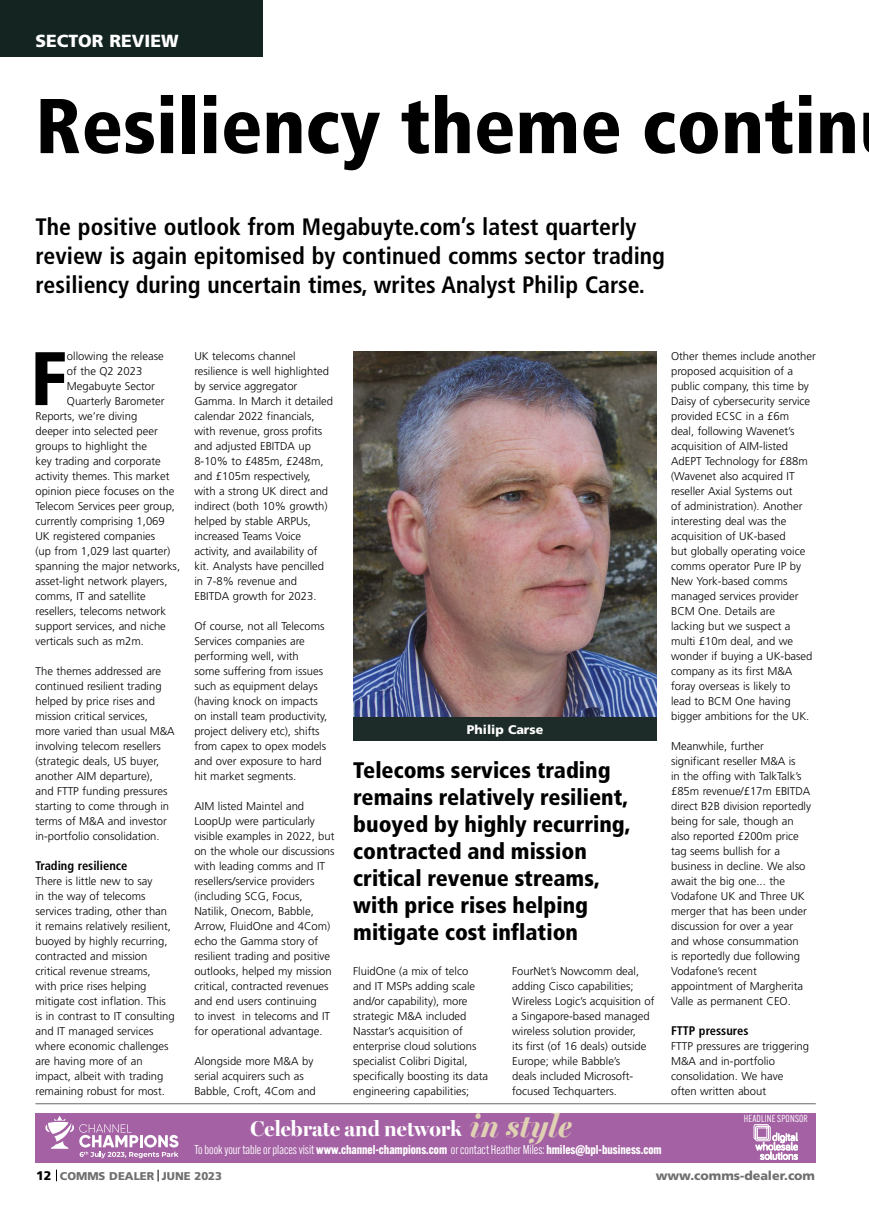
<style>
.page{position:relative;width:869px;height:1205px;background:#fff}
.page>*{position:absolute;margin:0;border:0;box-sizing:border-box;transform-origin:0 0}
.t1{font:900 condensed 77.5px "Frutiger";color:#000}
.t2{font:900 condensed 75.75px "Frutiger";color:#000}
.t3{font:700 condensed 23.75px/28.8px "Frutiger";color:#000}
.t4{font:900 condensed 22.5px/27px "Frutiger";color:#000}
.t5{font:700 21.38px "Miller Banner";color:#fff}
.t6{font:900 17.5px "Frutiger";color:#fff}
.t7{font:12.5px "Alternate Gothic ATF";color:#fff}
.t8{font:700 condensed 12.5px "Frutiger";color:#000}
.t9{font:900 12.5px "Frutiger";color:#706f6f}
.t10{font:900 12.5px "Frutiger";color:#fff}
.t11{font:300 11.25px/15px "Frutiger";color:#000}
.t12{font:900 11.25px "Frutiger";color:#706f6f}
.t13{font:10px "Alternate Gothic ATF";letter-spacing:.02em;color:#fff}
.s1{font-style:italic;font-size:32.25px;color:#e0d0b4}
.s2{font-weight:700}
.s3{font-size:12.5px;color:#000}
</style>
<div class="page">
<div style="left:0;top:0;width:262px;height:57px;background:#142521"></div>
<svg style="left:56px;top:1169px;width:1px;height:12px"></svg>
<hr style="left:35px;top:1103px;width:780px;height:1px;background:#878787">
<img style="left:353px;top:351px;width:303px;height:366px">
<div style="left:353px;top:717px;width:303px;height:24px;background:#1d2c28"></div>
<div style="left:35px;top:1113px;width:780px;height:49px;background:#a462a4"></div>
<svg style="left:45px;top:1116px;width:133px;height:42px"></svg>
<svg style="left:753px;top:1124px;width:44px;height:35px"></svg>
<h3 class="t6" style="left:35px;top:30px;width:145px">SECTOR REVIEW</h3>
<h1 class="t1" style="left:35px;top:80px;width:824px">Resiliency theme contin</h1>
<h3 class="t3" style="left:35px;top:213px;width:630px">The positive outlook from Megabuyte.com’s latest quarterly review is again epitomised by continued comms sector trading resiliency during uncertain times, writes Analyst Philip Carse.</h3>
<h2 class="t2" style="left:30px;top:333px;width:38px">F</h2>
<p class="t11" style="left:67px;top:349px;width:98px">ollowing the release</p>
<p class="t11" style="left:67px;top:364px;width:77px">of the Q2 2023</p>
<p class="t11" style="left:67px;top:379px;width:89px">Megabuyte Sector</p>
<p class="t11" style="left:67px;top:394px;width:99px">Quarterly Barometer</p>
<p class="t11" style="left:35px;top:409px;width:103px">Reports, we’re diving</p>
<p class="t11" style="left:35px;top:424px;width:124px">deeper into selected peer</p>
<p class="t11" style="left:35px;top:439px;width:113px">groups to highlight the</p>
<p class="t11" style="left:35px;top:454px;width:127px">key trading and corporate</p>
<p class="t11" style="left:35px;top:469px;width:136px">activity themes. This market</p>
<p class="t11" style="left:35px;top:484px;width:140px">opinion piece focuses on the</p>
<p class="t11" style="left:35px;top:499px;width:141px">Telecom Services peer group,</p>
<p class="t11" style="left:35px;top:514px;width:131px">currently comprising 1,069</p>
<p class="t11" style="left:35px;top:529px;width:121px">UK registered companies</p>
<p class="t11" style="left:35px;top:544px;width:136px">(up from 1,029 last quarter)</p>
<p class="t11" style="left:35px;top:559px;width:146px">spanning the major networks,</p>
<p class="t11" style="left:35px;top:574px;width:133px">asset-light network players,</p>
<p class="t11" style="left:35px;top:589px;width:112px">comms, IT and satellite</p>
<p class="t11" style="left:35px;top:604px;width:132px">resellers, telecoms network</p>
<p class="t11" style="left:35px;top:619px;width:132px">support services, and niche</p>
<p class="t11" style="left:35px;top:634px;width:110px">verticals such as m2m.</p>
<p class="t11" style="left:35px;top:664px;width:141px">The themes addressed are continued resilient trading helped by price rises and mission critical services, more varied than usual M&amp;A involving telecom resellers (strategic deals, US buyer, another AIM departure),<br>and FTTP funding pressures starting to come through in terms of M&amp;A and investor in-portfolio consolidation.</p>
<p class="t8" style="left:35px;top:858px;width:93px">Trading resilience</p>
<p class="t11" style="left:35px;top:874px;width:141px">There is little new to say<br>in the way of telecoms services trading, other than it remains relatively resilient, buoyed by highly recurring, contracted and mission critical revenue streams, with price rises helping mitigate cost inflation. This is in contrast to IT consulting and IT managed services where economic challenges are having more of an impact, albeit with trading remaining robust for most.</p>
<p class="t11" style="left:194px;top:349px;width:140px">UK telecoms channel resilience is well highlighted by service aggregator<br>Gamma. In March it detailed calendar 2022 financials, with revenue, gross profits and adjusted EBITDA up<br>8-10% to £485m, £248m, and £105m respectively, with a strong UK direct and indirect (both 10% growth) helped by stable ARPUs, increased Teams Voice activity, and availability of kit. Analysts have pencilled in 7-8% revenue and<br>EBITDA growth for 2023.</p>
<p class="t11" style="left:194px;top:618px;width:134px">Of course, not all Telecoms<br>Services companies are performing well, with some suffering from issues such as equipment delays (having knock on impacts on install team productivity, project delivery etc), shifts from capex to opex models and over exposure to hard hit market segments.</p>
<p class="t11" style="left:194px;top:798px;width:142px">AIM listed Maintel and<br>LoopUp were particularly visible examples in 2022, but on the whole our discussions with leading comms and IT resellers/service providers (including SCG, Focus,<br>Natilik, Onecom, Babble,<br>Arrow, FluidOne and 4Com) echo the Gamma story of resilient trading and positive outlooks, helped my mission critical, contracted revenues and end users continuing<br>to invest in telecoms and IT for operational advantage.</p>
<p class="t11" style="left:194px;top:1053px;width:123px">Alongside more M&amp;A by serial acquirers such as<br>Babble, Croft, 4Com and</p>
<p class="t10" style="left:466px;top:721px;width:78px">Philip Carse</p>
<h3 class="t4" style="left:353px;top:757px;width:279px">Telecoms services trading remains relatively resilient, buoyed by highly recurring, contracted and mission critical revenue streams, with price rises helping mitigate cost inflation</h3>
<p class="t11" style="left:353px;top:964px;width:136px">FluidOne (a mix of telco and IT MSPs adding scale and/or capability), more strategic M&amp;A included<br>Nasstar’s acquisition of enterprise cloud solutions specialist Colibri Digital, specifically boosting its data engineering capabilities;</p>
<p class="t11" style="left:512px;top:964px;width:144px">FourNet’s Nowcomm deal, adding Cisco capabilities;<br>Wireless Logic’s acquisition of a Singapore-based managed wireless solution provider,<br>its first (of 16 deals) outside<br>Europe; while Babble’s<br>deals included Microsoft&shy;focused Techquarters.</p>
<p class="t11" style="left:670px;top:349px;width:146px">Other themes include another proposed acquisition of a public company, this time by<br>Daisy of cybersecurity service provided ECSC in a £6m<br>deal, following Wavenet’s acquisition of AIM-listed<br>AdEPT Technology for £88m (Wavenet also acquired IT reseller Axial Systems out<br>of administration). Another interesting deal was the acquisition of UK-based<br>but globally operating voice comms operator Pure IP by<br>New York-based comms managed services provider<br>BCM One. Details are<br>lacking but we suspect a multi £10m deal, and we wonder if buying a UK-based company as its first M&amp;A foray overseas is likely to<br>lead to BCM One having bigger ambitions for the UK.</p>
<p class="t11" style="left:670px;top:739px;width:141px">Meanwhile, further significant reseller M&amp;A is<br>in the offing with TalkTalk’s £85m revenue/£17m EBITDA direct B2B division reportedly being for sale, though an also reported £200m price tag seems bullish for a business in decline. We also await the big one... the<br>Vodafone UK and Three UK merger that has been under discussion for over a year and whose consummation<br>is reportedly due following<br>Vodafone’s recent appointment of Margherita<br>Valle as permanent CEO.</p>
<p class="t8" style="left:670px;top:1023px;width:79px">FTTP pressures</p>
<p class="t11" style="left:670px;top:1039px;width:139px">FTTP pressures are triggering<br>M&amp;A and in-portfolio consolidation. We have often written about</p>
<h3 class="t5" style="left:250px;top:1115px;width:322px">Celebrate and network <span class="s1">in style</span></h3>
<p class="t13" style="left:743px;top:1112px;width:65px">HEADLINE SPONSOR</p>
<p class="t7" style="left:194px;top:1142px;width:468px">To book your table or places visit <span class="s2">www.channel-champions.com</span> or contact Heather Miles: <span class="s2">hmiles@bpl-business.com</span></p>
<p class="t12" style="left:36px;top:1169px;width:187px"><span class="s3">12</span> COMMS DEALER JUNE 2023</p>
<p class="t9" style="left:655px;top:1167px;width:161px">www.comms-dealer.com</p>
</div>
